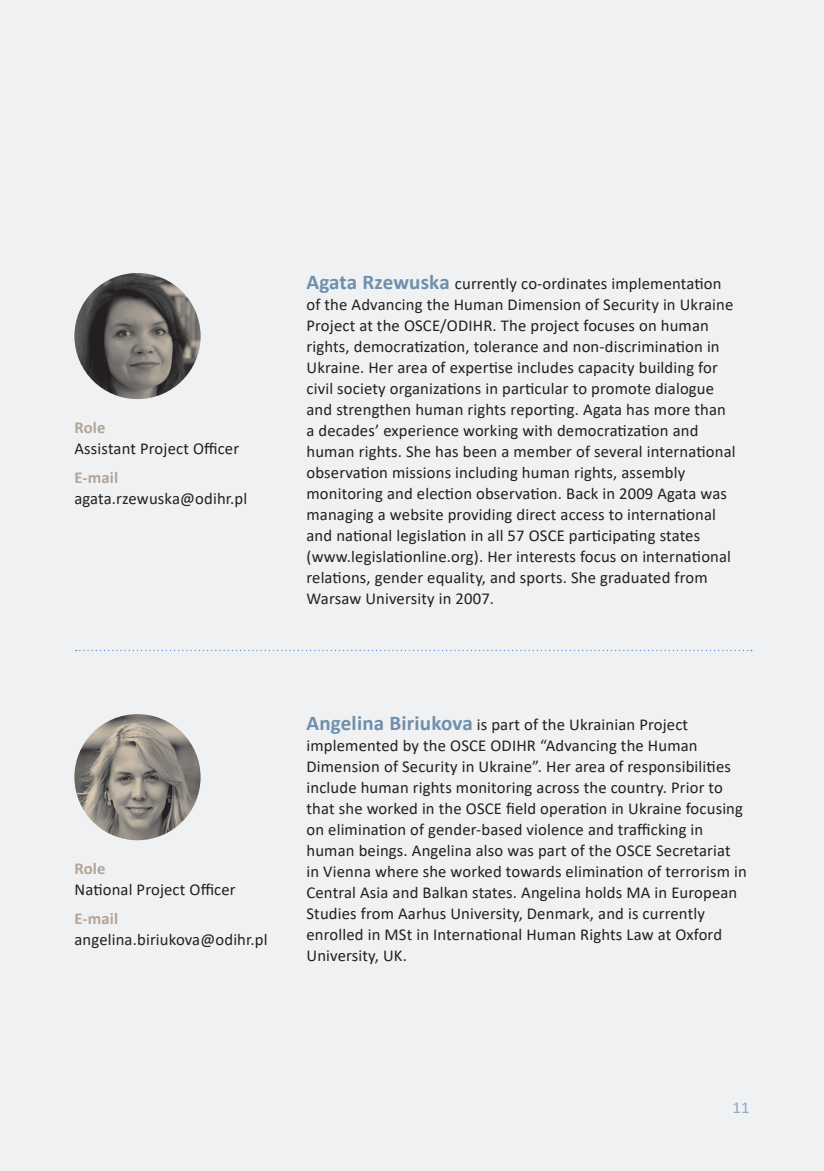
<style>
.page{position:relative;width:824px;height:1171px;background:#fff}
.page>*{position:absolute;margin:0;border:0;box-sizing:border-box;transform-origin:0 0}
.t1{font:16.62px/21px "Calibri";letter-spacing:.01em;color:#231f20}
.t2{font:700 16.62px "Calibri";letter-spacing:.01em;color:#b2a497}
.t3{font:16.62px "Calibri";color:#91a8c1}
.s1{font-weight:700;font-size:21px;color:#6f8fac}
</style>
<div class="page">
<div style="left:0;top:0;width:823px;height:1171px;background:#eff1f2"></div>
<img style="left:74px;top:273px;width:126px;height:126px;border-radius:63px">
<img style="left:74px;top:714px;width:126px;height:126px;border-radius:63px">
<svg style="left:76px;top:650px;width:675px;height:1px"></svg>
<p class="t2" style="left:74px;top:415px;width:32px">Role</p>
<p class="t1" style="left:74px;top:437px;width:166px">Assistant Project Officer</p>
<p class="t2" style="left:74px;top:465px;width:45px">E-mail</p>
<p class="t1" style="left:74px;top:487px;width:174px">agata.rzewuska@odihr.pl</p>
<p class="t1" style="left:306px;top:272px;width:430px"><span class="s1">Agata Rzewuska</span> currently co-ordinates implementation of the Advancing the Human Dimension of Security in Ukraine Project at the OSCE/ODIHR. The project focuses on human rights, democratization, tolerance and non-discrimination in Ukraine. Her area of expertise includes capacity building for civil society organizations in particular to promote dialogue and strengthen human rights reporting. Agata has more than a decades’ experience working with democratization and human rights. She has been a member of several international observation missions including human rights, assembly monitoring and election observation. Back in 2009 Agata was managing a website providing direct access to international and national legislation in all 57 OSCE participating states (www.legislationline.org). Her interests focus on international relations, gender equality, and sports. She graduated from Warsaw University in 2007.</p>
<p class="t2" style="left:74px;top:856px;width:32px">Role</p>
<p class="t1" style="left:74px;top:878px;width:163px">National Project Officer</p>
<p class="t2" style="left:74px;top:906px;width:45px">E-mail</p>
<p class="t1" style="left:74px;top:928px;width:195px">angelina.biriukova@odihr.pl</p>
<p class="t1" style="left:306px;top:713px;width:442px"><span class="s1">Angelina Biriukova</span> is part of the Ukrainian Project implemented by the OSCE ODIHR “Advancing the Human Dimension of Security in Ukraine”. Her area of responsibilities include human rights monitoring across the country. Prior to that she worked in the OSCE field operation in Ukraine focusing on elimination of gender-based violence and trafficking in human beings. Angelina also was part of the OSCE Secretariat in Vienna where she worked towards elimination of terrorism in Central Asia and Balkan states. Angelina holds MA in European Studies from Aarhus University, Denmark, and is currently enrolled in MSt in International Human Rights Law at Oxford University, UK.</p>
<p class="t3" style="left:732px;top:1096px;width:19px">11</p>
</div>
